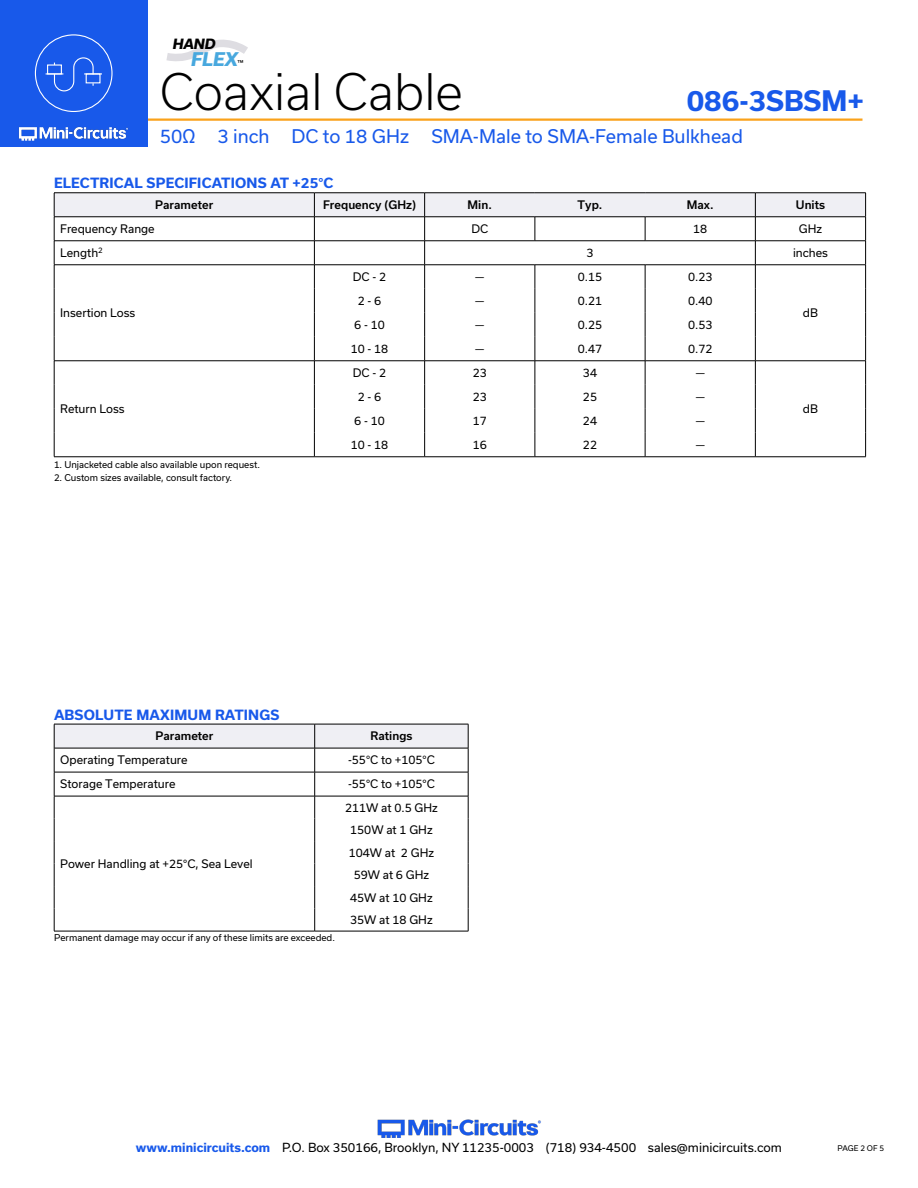
<style>
.page{position:relative;width:918px;height:1188px;background:#fff}
.page>*{position:absolute;margin:0;border:0;box-sizing:border-box;transform-origin:0 0}
.t1{font:300 48px "Usual";color:#000}
.t2{font:700 27px "Usual";color:#1859ea}
.t3{font:18px "Usual";color:#1859ea}
.t4{font:italic 800 18px "Usual";color:#48a8de}
.Blue_Headers{font:700 13.5px "Usual";letter-spacing:.015em;color:#1859ea}
.t5{font:italic 800 13.5px "Usual";color:#000}
.t6{font:12px "Usual";color:#000}
.Table_Body_Center{font:11.25px "Usual";color:#000}
.Table_Body_Left_Justified{font:11.25px "Usual";color:#000}
.Table_Header_Center{font:500 11.25px "Usual";color:#000}
.Notes{font:9px "Usual";color:#000}
.t7{font:7.5px "Usual";color:#000}
.s1{font-weight:700;color:#1859ea}
</style>
<div class="page">
<hr style="left:110px;top:118px;width:752px;height:3px;background:#faa21b">
<div style="left:0;top:0;width:147px;height:147px;background:#1859ea"></div>
<img style="left:18px;top:126px;width:111px;height:15px">
<div style="left:35px;top:34px;width:77px;height:78px;border:1px solid #fff;border-radius:50%"></div>
<svg style="left:46px;top:57px;width:56px;height:35px"></svg>
<img style="left:377px;top:1119px;width:164px;height:19px">
<svg style="left:166px;top:39px;width:82px;height:22px"></svg>
<div style="left:54px;top:724px;width:261px;height:24px;background:#efeff4"></div>
<div style="left:315px;top:724px;width:153px;height:24px;background:#efeff4"></div>
<hr style="left:315px;top:772px;width:153px;height:1px;background:#000">
<hr style="left:315px;top:796px;width:153px;height:1px;background:#000">
<hr style="left:315px;top:724px;width:153px;height:1px;background:#000">
<hr style="left:315px;top:748px;width:153px;height:1px;background:#000">
<svg style="left:468px;top:724px;width:1px;height:207px"></svg>
<hr style="left:315px;top:931px;width:153px;height:1px;background:#000">
<hr style="left:54px;top:724px;width:261px;height:1px;background:#000">
<hr style="left:54px;top:748px;width:261px;height:1px;background:#000">
<hr style="left:54px;top:772px;width:261px;height:1px;background:#000">
<hr style="left:54px;top:796px;width:261px;height:1px;background:#000">
<svg style="left:54px;top:724px;width:1px;height:207px"></svg>
<svg style="left:314px;top:724px;width:1px;height:207px"></svg>
<hr style="left:54px;top:931px;width:261px;height:1px;background:#000">
<hr style="left:54px;top:457px;width:260px;height:1px;background:#000">
<hr style="left:755px;top:457px;width:111px;height:1px;background:#000">
<hr style="left:314px;top:457px;width:111px;height:1px;background:#000">
<hr style="left:425px;top:457px;width:110px;height:1px;background:#000">
<hr style="left:535px;top:457px;width:110px;height:1px;background:#000">
<svg style="left:54px;top:193px;width:812px;height:264px"></svg>
<hr style="left:645px;top:457px;width:110px;height:1px;background:#000">
<p class="t5" style="left:173px;top:36px;width:44px">HAND</p>
<h3 class="t4" style="left:191px;top:49px;width:48px">FLEX</h3>
<p class="Notes" style="left:238px;top:58px;width:7px">™</p>
<h1 class="t1" style="left:160px;top:64px;width:305px">Coaxial Cable</h1>
<h2 class="t2" style="left:687px;top:85px;width:179px">086-3SBSM+</h2>
<h3 class="t3" style="left:160px;top:126px;width:584px">50Ω 3 inch DC to 18 GHz SMA-Male to SMA-Female Bulkhead</h3>
<p class="Blue_Headers" style="left:54px;top:175px;width:281px">ELECTRICAL SPECIFICATIONS AT +25°C</p>
<p class="Table_Header_Center" style="left:155px;top:198px;width:60px">Parameter</p>
<p class="Table_Header_Center" style="left:323px;top:198px;width:95px">Frequency (GHz)</p>
<p class="Table_Header_Center" style="left:468px;top:198px;width:26px">Min.</p>
<p class="Table_Header_Center" style="left:578px;top:198px;width:26px">Typ.</p>
<p class="Table_Header_Center" style="left:687px;top:198px;width:28px">Max.</p>
<p class="Table_Header_Center" style="left:796px;top:198px;width:31px">Units</p>
<p class="Table_Body_Left_Justified" style="left:60px;top:222px;width:96px">Frequency Range</p>
<p class="Table_Body_Center" style="left:471px;top:222px;width:18px">DC</p>
<p class="Table_Body_Center" style="left:693px;top:222px;width:16px">18</p>
<p class="Table_Body_Center" style="left:799px;top:222px;width:25px">GHz</p>
<p class="Table_Body_Left_Justified" style="left:60px;top:246px;width:44px">Length<sup>2</sup></p>
<p class="Table_Body_Center" style="left:586px;top:246px;width:9px">3</p>
<p class="Table_Body_Center" style="left:793px;top:246px;width:36px">inches</p>
<p class="Table_Body_Left_Justified" style="left:60px;top:306px;width:77px">Insertion Loss</p>
<p class="Table_Body_Left_Justified" style="left:60px;top:402px;width:66px">Return Loss</p>
<p class="Notes" style="left:54px;top:460px;width:207px">1. Unjacketed cable also available upon request.</p>
<p class="Notes" style="left:54px;top:472px;width:180px">2. Custom sizes available, consult factory.</p>
<p class="Table_Body_Center" style="left:353px;top:270px;width:35px">DC - 2</p>
<p class="Table_Body_Center" style="left:475px;top:270px;width:11px">—</p>
<p class="Table_Body_Center" style="left:578px;top:270px;width:26px">0.15</p>
<p class="Table_Body_Center" style="left:688px;top:270px;width:26px">0.23</p>
<p class="Table_Body_Center" style="left:358px;top:294px;width:25px">2 - 6</p>
<p class="Table_Body_Center" style="left:475px;top:294px;width:11px">—</p>
<p class="Table_Body_Center" style="left:578px;top:294px;width:26px">0.21</p>
<p class="Table_Body_Center" style="left:688px;top:294px;width:26px">0.40</p>
<p class="Table_Body_Center" style="left:354px;top:318px;width:32px">6 - 10</p>
<p class="Table_Body_Center" style="left:475px;top:318px;width:11px">—</p>
<p class="Table_Body_Center" style="left:578px;top:318px;width:26px">0.25</p>
<p class="Table_Body_Center" style="left:688px;top:318px;width:26px">0.53</p>
<p class="Table_Body_Center" style="left:351px;top:342px;width:39px">10 - 18</p>
<p class="Table_Body_Center" style="left:475px;top:342px;width:11px">—</p>
<p class="Table_Body_Center" style="left:578px;top:342px;width:26px">0.47</p>
<p class="Table_Body_Center" style="left:688px;top:342px;width:26px">0.72</p>
<p class="Table_Body_Center" style="left:353px;top:366px;width:35px">DC - 2</p>
<p class="Table_Body_Center" style="left:473px;top:366px;width:16px">23</p>
<p class="Table_Body_Center" style="left:583px;top:366px;width:16px">34</p>
<p class="Table_Body_Center" style="left:696px;top:366px;width:11px">—</p>
<p class="Table_Body_Center" style="left:358px;top:390px;width:25px">2 - 6</p>
<p class="Table_Body_Center" style="left:473px;top:390px;width:16px">23</p>
<p class="Table_Body_Center" style="left:583px;top:390px;width:16px">25</p>
<p class="Table_Body_Center" style="left:696px;top:390px;width:11px">—</p>
<p class="Table_Body_Center" style="left:354px;top:414px;width:32px">6 - 10</p>
<p class="Table_Body_Center" style="left:473px;top:414px;width:16px">17</p>
<p class="Table_Body_Center" style="left:583px;top:414px;width:16px">24</p>
<p class="Table_Body_Center" style="left:696px;top:414px;width:11px">—</p>
<p class="Table_Body_Center" style="left:351px;top:438px;width:39px">10 - 18</p>
<p class="Table_Body_Center" style="left:473px;top:438px;width:16px">16</p>
<p class="Table_Body_Center" style="left:583px;top:438px;width:16px">22</p>
<p class="Table_Body_Center" style="left:696px;top:438px;width:11px">—</p>
<p class="Blue_Headers" style="left:54px;top:707px;width:227px">ABSOLUTE MAXIMUM RATINGS</p>
<p class="Table_Header_Center" style="left:155px;top:730px;width:60px">Parameter</p>
<p class="Table_Header_Center" style="left:371px;top:730px;width:43px">Ratings</p>
<p class="Table_Body_Left_Justified" style="left:60px;top:754px;width:129px">Operating Temperature</p>
<p class="Table_Body_Center" style="left:348px;top:754px;width:88px">-55°C to +105°C</p>
<p class="Table_Body_Left_Justified" style="left:60px;top:778px;width:117px">Storage Temperature</p>
<p class="Table_Body_Center" style="left:348px;top:778px;width:88px">-55°C to +105°C</p>
<p class="Table_Body_Left_Justified" style="left:60px;top:857px;width:194px">Power Handling at +25°C, Sea Level</p>
<p class="Notes" style="left:54px;top:932px;width:282px">Permanent damage may occur if any of these limits are exceeded.</p>
<p class="Table_Body_Center" style="left:345px;top:801px;width:94px">211W at 0.5 GHz</p>
<p class="Table_Body_Center" style="left:350px;top:823px;width:84px">150W at 1 GHz</p>
<p class="Table_Body_Center" style="left:349px;top:846px;width:87px">104W at 2 GHz</p>
<p class="Table_Body_Center" style="left:354px;top:868px;width:77px">59W at 6 GHz</p>
<p class="Table_Body_Center" style="left:350px;top:891px;width:84px">45W at 10 GHz</p>
<p class="Table_Body_Center" style="left:350px;top:913px;width:84px">35W at 18 GHz</p>
<p class="Table_Body_Center" style="left:803px;top:306px;width:17px">dB</p>
<p class="Table_Body_Center" style="left:803px;top:402px;width:17px">dB</p>
<p class="t6" style="left:136px;top:1141px;width:648px"><span class="s1">www.minicircuits.com</span> P.O. Box 350166, Brooklyn, NY 11235-0003 (718) 934-4500 sales@minicircuits.com</p>
<p class="t7" style="left:838px;top:1144px;width:48px">PAGE 2 OF 5</p>
</div>
